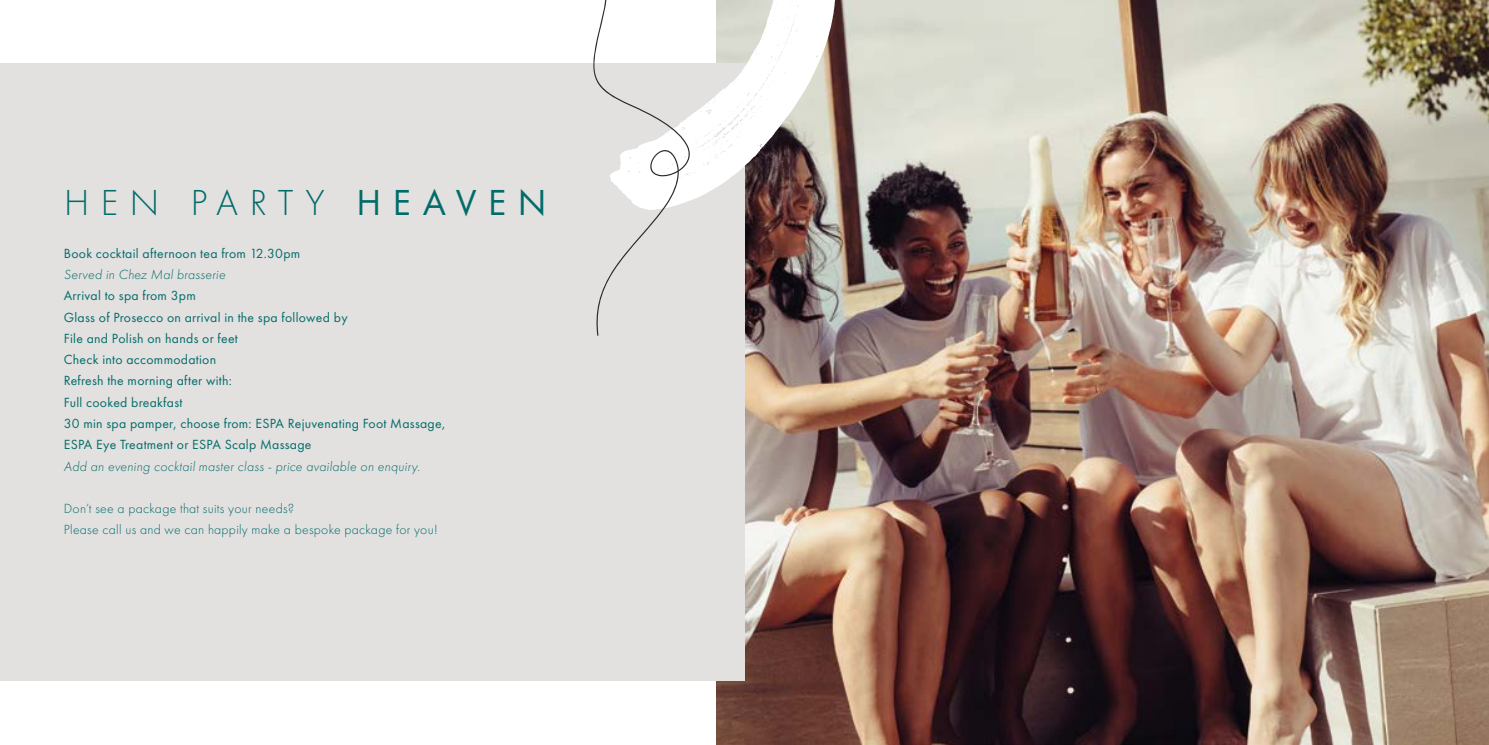
<style>
.page{position:relative;width:1489px;height:745px;background:#fff}
.page>*{position:absolute;margin:0;border:0;box-sizing:border-box;transform-origin:0 0}
.t1{font:300 37.5px "Futura PT";letter-spacing:.31em;color:#006d68}
.t2{font:13.75px/21.2px "Futura PT";letter-spacing:.02em;color:#006d68}
.t3{font:300 13.75px/21.2px "Futura PT";letter-spacing:.02em;color:#006d68}
.t4{font:italic 300 13.75px "Futura PT";letter-spacing:.02em;color:#006d68}
.s1{font-weight:400}
</style>
<div class="page">
<img style="left:716px;top:0;width:772px;height:744px">
<div style="left:0;top:64px;width:745px;height:616px;background:#e3e0e0"></div>
<svg style="left:692px;top:0;width:144px;height:210px"></svg>
<svg style="left:573px;top:0;width:119px;height:335px"></svg>
<h1 class="t1" style="left:64px;top:181px;width:484px">HEN PARTY <span class="s1">HEAVEN</span></h1>
<p class="t2" style="left:64px;top:242px;width:238px">Book cocktail afternoon tea from 12.30pm</p>
<p class="t4" style="left:64px;top:266px;width:163px">Served in Chez Mal brasserie</p>
<p class="t2" style="left:64px;top:285px;width:383px">Arrival to spa from 3pm<br>Glass of Prosecco on arrival in the spa followed by<br>File and Polish on hands or feet<br>Check into accommodation<br>Refresh the morning after with:<br>Full cooked breakfast<br>30 min spa pamper, choose from: ESPA Rejuvenating Foot Massage, ESPA Eye Treatment or ESPA Scalp Massage</p>
<p class="t4" style="left:64px;top:458px;width:358px">Add an evening cocktail master class - price available on enquiry.</p>
<p class="t3" style="left:64px;top:497px;width:375px">Don’t see a package that suits your needs?<br>Please call us and we can happily make a bespoke package for you!</p>
</div>
